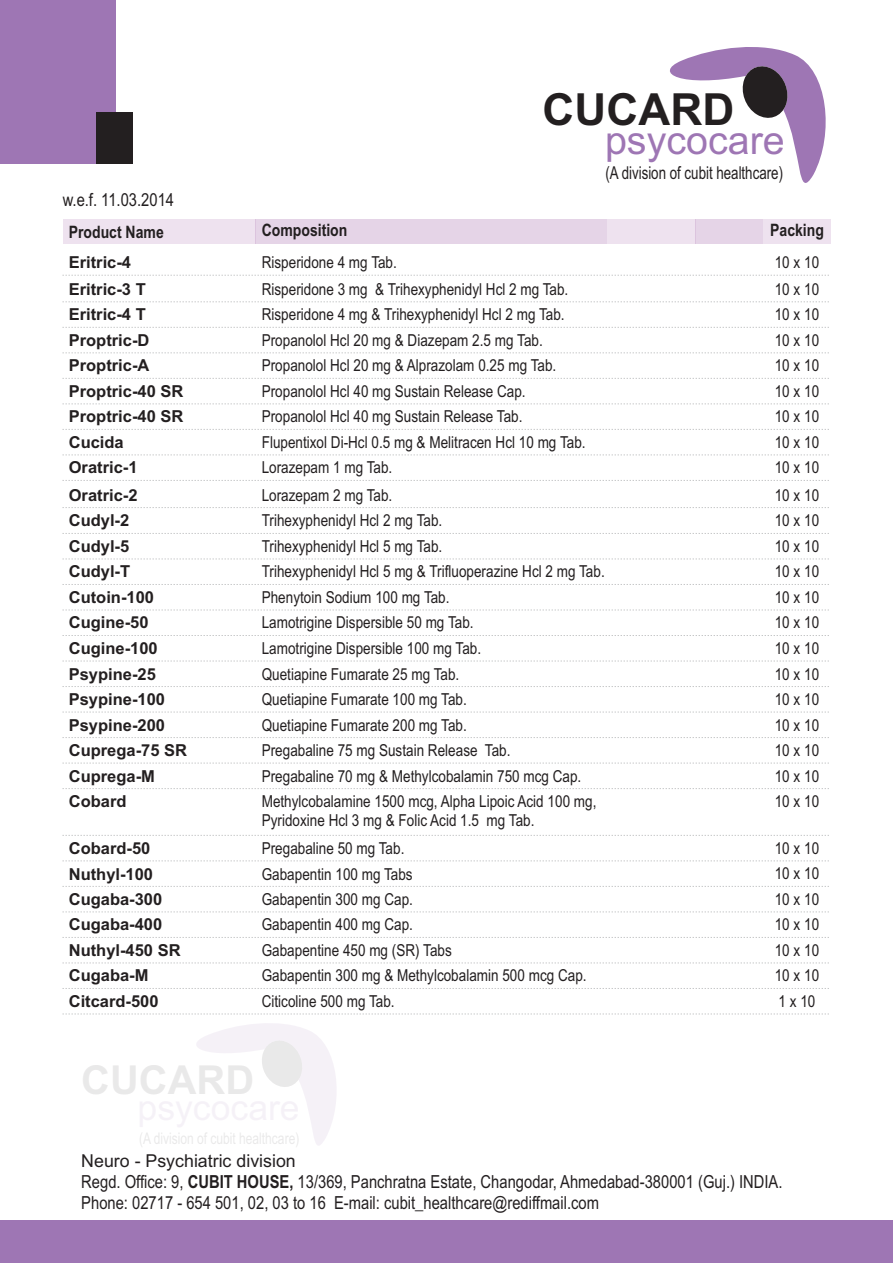
<style>
.page{position:relative;width:893px;height:1263px;background:#fff}
.page>*{position:absolute;margin:0;border:0;box-sizing:border-box;transform-origin:0 0}
.t1{font:700 44.25px "Arial";color:#231f20}
.t2{font:700 39.9px "Arial";color:rgb(35 31 32/.1)}
.t3{font:39.45px "Arial";color:#9e76b4}
.t4{font:18px/20.4px "Arial Narrow";color:#231f20}
.t5{font:17.85px "Arial Th";color:#231f20}
.t6{font:17.85px "Arial";color:#231f20}
.t7{font:700 17.1px "Arial Narrow";color:#231f20}
.t8{font:16.5px/25.5px "Arial Narrow";color:#231f20}
.t9{font:700 16.5px/25.5px "Arial";color:#231f20}
.s1{font-weight:700}
</style>
<div class="page">
<div style="left:763px;top:219px;width:67px;height:25px;background:#eee2ef"></div>
<div style="left:696px;top:219px;width:67px;height:25px;background:#e5d4e7"></div>
<div style="left:607px;top:219px;width:89px;height:25px;background:#eee2ef"></div>
<div style="left:256px;top:219px;width:351px;height:25px;background:#e5d4e7"></div>
<div style="left:63px;top:219px;width:193px;height:25px;background:#eee2ef"></div>
<svg style="left:63px;top:610px;width:766px;height:1px"></svg>
<svg style="left:63px;top:661px;width:766px;height:1px"></svg>
<svg style="left:63px;top:635px;width:766px;height:1px"></svg>
<svg style="left:63px;top:686px;width:766px;height:1px"></svg>
<svg style="left:63px;top:712px;width:766px;height:1px"></svg>
<svg style="left:63px;top:737px;width:766px;height:1px"></svg>
<svg style="left:63px;top:911px;width:766px;height:1px"></svg>
<svg style="left:63px;top:937px;width:766px;height:1px"></svg>
<svg style="left:63px;top:886px;width:766px;height:1px"></svg>
<svg style="left:63px;top:962px;width:766px;height:1px"></svg>
<svg style="left:63px;top:988px;width:766px;height:1px"></svg>
<svg style="left:63px;top:763px;width:766px;height:1px"></svg>
<svg style="left:63px;top:835px;width:766px;height:1px"></svg>
<svg style="left:63px;top:860px;width:766px;height:1px"></svg>
<svg style="left:63px;top:788px;width:766px;height:1px"></svg>
<svg style="left:63px;top:584px;width:766px;height:1px"></svg>
<svg style="left:63px;top:507px;width:766px;height:1px"></svg>
<svg style="left:63px;top:533px;width:766px;height:1px"></svg>
<svg style="left:63px;top:559px;width:766px;height:1px"></svg>
<div style="left:0;top:0;width:115px;height:163px;background:#9e76b4"></div>
<div style="left:96px;top:112px;width:36px;height:51px;background:#231f20"></div>
<svg style="left:670px;top:47px;width:156px;height:136px"></svg>
<div style="left:0;top:1220px;width:893px;height:43px;background:#9e76b4"></div>
<svg style="left:63px;top:1013px;width:766px;height:132px"></svg>
<svg style="left:63px;top:301px;width:766px;height:1px"></svg>
<svg style="left:63px;top:327px;width:766px;height:1px"></svg>
<svg style="left:63px;top:378px;width:766px;height:1px"></svg>
<svg style="left:63px;top:352px;width:766px;height:1px"></svg>
<svg style="left:63px;top:429px;width:766px;height:1px"></svg>
<svg style="left:63px;top:403px;width:766px;height:1px"></svg>
<svg style="left:63px;top:454px;width:766px;height:1px"></svg>
<svg style="left:63px;top:275px;width:766px;height:1px"></svg>
<svg style="left:63px;top:480px;width:766px;height:1px"></svg>
<h1 class="t1" style="left:543px;top:93px;width:193px">CUCARD</h1>
<h3 class="t3" style="left:605px;top:125px;width:181px">psycocare</h3>
<p class="t4" style="left:63px;top:191px;width:113px">w.e.f. 11.03.2014</p>
<p class="t5" style="left:605px;top:166px;width:179px">(A division of cubit healthcare)</p>
<p class="t7" style="left:69px;top:225px;width:97px">Product Name</p>
<p class="t7" style="left:262px;top:224px;width:87px">Composition</p>
<p class="t7" style="left:770px;top:223px;width:55px">Packing</p>
<p class="t9" style="left:69px;top:251px;width:64px">Eritric-4</p>
<p class="t8" style="left:262px;top:251px;width:137px">Risperidone 4 mg Tab.</p>
<p class="t8" style="left:775px;top:251px;width:46px">10 x 10</p>
<p class="t8" style="left:262px;top:278px;width:308px">Risperidone 3 mg &amp; Trihexyphenidyl Hcl 2 mg Tab.<br>Risperidone 4 mg &amp; Trihexyphenidyl Hcl 2 mg Tab.<br>Propanolol Hcl 20 mg &amp; Diazepam 2.5 mg Tab.<br>Propanolol Hcl 20 mg &amp; Alprazolam 0.25 mg Tab.</p>
<p class="t8" style="left:262px;top:405px;width:262px">Propanolol Hcl 40 mg Sustain Release Tab.</p>
<p class="t9" style="left:69px;top:278px;width:82px">Eritric-3 T<br>Eritric-4 T<br>Proptric-D<br>Proptric-A</p>
<p class="t9" style="left:69px;top:405px;width:116px">Proptric-40 SR</p>
<p class="t8" style="left:775px;top:278px;width:46px;text-align:justify">10 x 10<br>10 x 10<br>10 x 10<br>10 x 10</p>
<p class="t8" style="left:775px;top:405px;width:46px">10 x 10</p>
<p class="t9" style="left:69px;top:380px;width:116px">Proptric-40 SR</p>
<p class="t9" style="left:69px;top:431px;width:57px">Cucida</p>
<p class="t8" style="left:262px;top:380px;width:265px">Propanolol Hcl 40 mg Sustain Release Cap.</p>
<p class="t8" style="left:262px;top:431px;width:325px">Flupentixol Di-Hcl 0.5 mg &amp; Melitracen Hcl 10 mg Tab.</p>
<p class="t8" style="left:775px;top:380px;width:46px">10 x 10</p>
<p class="t8" style="left:775px;top:431px;width:46px">10 x 10</p>
<p class="t9" style="left:69px;top:456px;width:70px">Oratric-1</p>
<p class="t8" style="left:262px;top:456px;width:132px">Lorazepam 1 mg Tab.</p>
<p class="t8" style="left:775px;top:456px;width:46px">10 x 10</p>
<p class="t9" style="left:69px;top:483px;width:70px">Oratric-2</p>
<p class="t8" style="left:262px;top:483px;width:132px">Lorazepam 2 mg Tab.</p>
<p class="t8" style="left:775px;top:483px;width:46px">10 x 10</p>
<p class="t9" style="left:69px;top:509px;width:62px">Cudyl-2</p>
<p class="t8" style="left:262px;top:509px;width:182px">Trihexyphenidyl Hcl 2 mg Tab.</p>
<p class="t8" style="left:775px;top:509px;width:46px">10 x 10</p>
<p class="t9" style="left:69px;top:535px;width:62px">Cudyl-5</p>
<p class="t8" style="left:262px;top:535px;width:182px">Trihexyphenidyl Hcl 5 mg Tab.</p>
<p class="t8" style="left:775px;top:535px;width:46px">10 x 10</p>
<p class="t9" style="left:69px;top:560px;width:63px">Cudyl-T</p>
<p class="t8" style="left:262px;top:560px;width:344px">Trihexyphenidyl Hcl 5 mg &amp; Trifluoperazine Hcl 2 mg Tab.</p>
<p class="t8" style="left:775px;top:560px;width:46px">10 x 10</p>
<p class="t9" style="left:69px;top:586px;width:87px">Cutoin-100</p>
<p class="t9" style="left:69px;top:637px;width:90px">Cugine-100</p>
<p class="t9" style="left:69px;top:611px;width:81px">Cugine-50</p>
<p class="t9" style="left:69px;top:662px;width:98px">Psypine-25<br>Psypine-100<br>Psypine-200</p>
<p class="t8" style="left:262px;top:586px;width:189px">Phenytoin Sodium 100 mg Tab.</p>
<p class="t8" style="left:262px;top:637px;width:221px">Lamotrigine Dispersible 100 mg Tab.</p>
<p class="t8" style="left:262px;top:611px;width:213px">Lamotrigine Dispersible 50 mg Tab.</p>
<p class="t8" style="left:262px;top:662px;width:207px">Quetiapine Fumarate 25 mg Tab.<br>Quetiapine Fumarate 100 mg Tab.<br>Quetiapine Fumarate 200 mg Tab.</p>
<p class="t9" style="left:69px;top:739px;width:120px">Cuprega-75 SR</p>
<p class="t9" style="left:69px;top:790px;width:59px">Cobard</p>
<p class="t9" style="left:69px;top:764px;width:88px">Cuprega-M</p>
<p class="t8" style="left:262px;top:739px;width:250px">Pregabaline 75 mg Sustain Release Tab.</p>
<p class="t8" style="left:262px;top:793px;width:336px;line-height:18.8px">Methylcobalamine 1500 mcg, Alpha Lipoic Acid 100 mg,<br>Pyridoxine Hcl 3 mg &amp; Folic Acid 1.5 mg Tab.</p>
<p class="t8" style="left:262px;top:764px;width:321px">Pregabaline 70 mg &amp; Methylcobalamin 750 mcg Cap.</p>
<p class="t9" style="left:69px;top:837px;width:83px">Cobard-50</p>
<p class="t8" style="left:262px;top:837px;width:144px">Pregabaline 50 mg Tab.</p>
<p class="t9" style="left:69px;top:863px;width:86px">Nuthyl-100</p>
<p class="t8" style="left:262px;top:863px;width:152px">Gabapentin 100 mg Tabs</p>
<p class="t9" style="left:69px;top:888px;width:95px">Cugaba-300</p>
<p class="t8" style="left:262px;top:888px;width:153px">Gabapentin 300 mg Cap.</p>
<p class="t9" style="left:69px;top:913px;width:95px">Cugaba-400</p>
<p class="t9" style="left:69px;top:964px;width:91px">Cugaba-M<br>Citcard-500</p>
<p class="t9" style="left:69px;top:939px;width:113px">Nuthyl-450 SR</p>
<p class="t8" style="left:262px;top:913px;width:153px">Gabapentin 400 mg Cap.</p>
<p class="t8" style="left:262px;top:964px;width:326px">Gabapentin 300 mg &amp; Methylcobalamin 500 mcg Cap.</p>
<p class="t8" style="left:262px;top:939px;width:192px">Gabapentine 450 mg (SR) Tabs</p>
<p class="t8" style="left:262px;top:990px;width:134px">Citicoline 500 mg Tab.</p>
<h2 class="t2" style="left:81px;top:1065px;width:174px">CUCARD</h2>
<p class="t6" style="left:81px;top:1154px;width:216px">Neuro - Psychiatric division</p>
<p class="t8" style="left:775px;top:586px;width:46px">10 x 10</p>
<p class="t8" style="left:775px;top:637px;width:46px">10 x 10</p>
<p class="t8" style="left:775px;top:611px;width:46px">10 x 10</p>
<p class="t8" style="left:775px;top:662px;width:46px;text-align:justify">10 x 10<br>10 x 10<br>10 x 10</p>
<p class="t8" style="left:775px;top:739px;width:46px">10 x 10</p>
<p class="t8" style="left:775px;top:790px;width:46px">10 x 10</p>
<p class="t8" style="left:775px;top:764px;width:46px">10 x 10</p>
<p class="t8" style="left:775px;top:837px;width:46px">10 x 10<br>10 x 10</p>
<p class="t8" style="left:775px;top:913px;width:46px;text-align:justify">10 x 10<br>10 x 10<br>10 x 10</p>
<p class="t8" style="left:775px;top:888px;width:46px">10 x 10</p>
<p class="t8" style="left:778px;top:990px;width:38px">1 x 10</p>
<p class="t4" style="left:81px;top:1173px;width:703px">Regd. Office: 9, <span class="s1">CUBIT HOUSE,</span> 13/369, Panchratna Estate, Changodar, Ahmedabad-380001 (Guj.) INDIA.<br>Phone: 02717 - 654 501, 02, 03 to 16 E-mail: cubit_healthcare@rediffmail.com</p>
</div>
